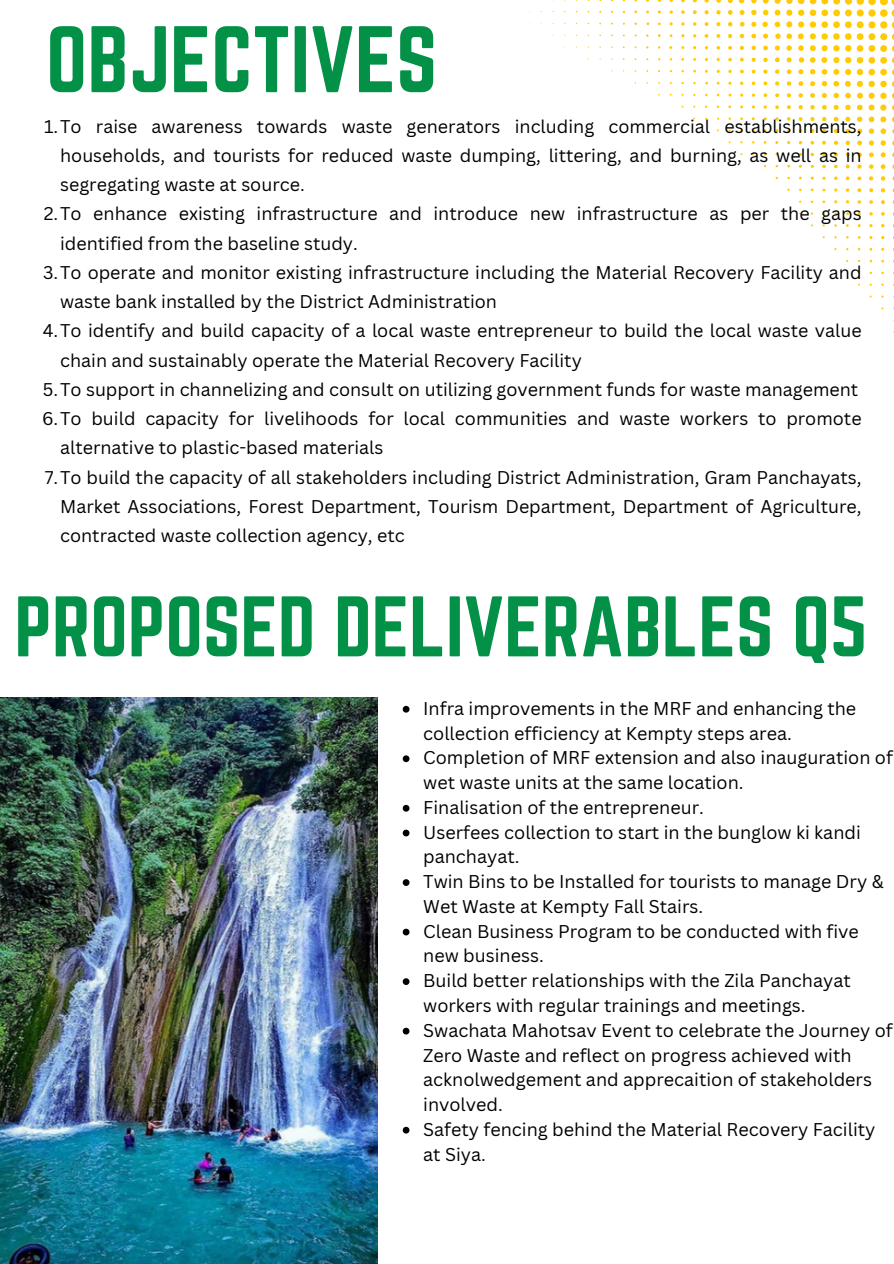
<style>
.page{position:relative;width:894px;height:1264px;background:#fff}
.page>*{position:absolute;margin:0;border:0;box-sizing:border-box;transform-origin:0 0}
.t1{font:82.5px "Norwester";color:#029147}
.t2{font:75px "Norwester";color:#029147}
.t3{font:18px/24.8px "Canva Sans";color:#000}
</style>
<div class="page">
<svg style="left:774px;top:0;width:6px;height:4px"></svg>
<svg style="left:762px;top:0;width:6px;height:4px"></svg>
<svg style="left:751px;top:0;width:5px;height:3px"></svg>
<svg style="left:738px;top:0;width:6px;height:3px"></svg>
<svg style="left:727px;top:0;width:5px;height:3px"></svg>
<svg style="left:774px;top:10px;width:6px;height:5px"></svg>
<svg style="left:763px;top:10px;width:5px;height:5px"></svg>
<svg style="left:751px;top:10px;width:5px;height:5px"></svg>
<svg style="left:739px;top:10px;width:5px;height:5px"></svg>
<svg style="left:727px;top:10px;width:5px;height:5px"></svg>
<svg style="left:716px;top:10px;width:4px;height:4px"></svg>
<svg style="left:704px;top:10px;width:4px;height:4px"></svg>
<svg style="left:692px;top:10px;width:4px;height:4px"></svg>
<svg style="left:681px;top:10px;width:3px;height:4px"></svg>
<svg style="left:774px;top:22px;width:6px;height:5px"></svg>
<svg style="left:762px;top:22px;width:5px;height:5px"></svg>
<svg style="left:751px;top:22px;width:5px;height:5px"></svg>
<svg style="left:739px;top:22px;width:5px;height:5px"></svg>
<svg style="left:728px;top:22px;width:4px;height:4px"></svg>
<svg style="left:716px;top:22px;width:4px;height:4px"></svg>
<svg style="left:704px;top:22px;width:4px;height:4px"></svg>
<svg style="left:693px;top:22px;width:3px;height:4px"></svg>
<svg style="left:681px;top:22px;width:3px;height:4px"></svg>
<svg style="left:775px;top:33px;width:5px;height:6px"></svg>
<svg style="left:763px;top:34px;width:4px;height:5px"></svg>
<svg style="left:751px;top:34px;width:4px;height:4px"></svg>
<svg style="left:739px;top:34px;width:5px;height:4px"></svg>
<svg style="left:728px;top:34px;width:4px;height:4px"></svg>
<svg style="left:716px;top:34px;width:4px;height:4px"></svg>
<svg style="left:704px;top:34px;width:4px;height:4px"></svg>
<svg style="left:774px;top:46px;width:5px;height:5px"></svg>
<svg style="left:763px;top:46px;width:4px;height:4px"></svg>
<svg style="left:751px;top:46px;width:4px;height:4px"></svg>
<svg style="left:739px;top:46px;width:4px;height:4px"></svg>
<svg style="left:728px;top:46px;width:3px;height:4px"></svg>
<svg style="left:775px;top:57px;width:4px;height:5px"></svg>
<svg style="left:763px;top:58px;width:4px;height:4px"></svg>
<svg style="left:751px;top:58px;width:4px;height:4px"></svg>
<svg style="left:740px;top:58px;width:3px;height:4px"></svg>
<svg style="left:786px;top:0;width:78px;height:75px"></svg>
<svg style="left:775px;top:69px;width:4px;height:5px"></svg>
<svg style="left:763px;top:70px;width:4px;height:4px"></svg>
<svg style="left:751px;top:70px;width:4px;height:3px"></svg>
<svg style="left:868px;top:0;width:25px;height:87px"></svg>
<svg style="left:856px;top:81px;width:6px;height:6px"></svg>
<svg style="left:845px;top:81px;width:5px;height:6px"></svg>
<svg style="left:833px;top:81px;width:5px;height:5px"></svg>
<svg style="left:821px;top:81px;width:5px;height:5px"></svg>
<svg style="left:810px;top:81px;width:4px;height:5px"></svg>
<svg style="left:798px;top:81px;width:5px;height:5px"></svg>
<svg style="left:786px;top:81px;width:5px;height:5px"></svg>
<svg style="left:775px;top:81px;width:4px;height:4px"></svg>
<svg style="left:763px;top:81px;width:4px;height:4px"></svg>
<svg style="left:751px;top:81px;width:4px;height:4px"></svg>
<svg style="left:868px;top:93px;width:6px;height:6px"></svg>
<svg style="left:857px;top:93px;width:5px;height:6px"></svg>
<svg style="left:845px;top:93px;width:5px;height:5px"></svg>
<svg style="left:833px;top:93px;width:5px;height:5px"></svg>
<svg style="left:821px;top:93px;width:5px;height:5px"></svg>
<svg style="left:810px;top:93px;width:4px;height:5px"></svg>
<svg style="left:798px;top:93px;width:4px;height:5px"></svg>
<svg style="left:786px;top:93px;width:4px;height:4px"></svg>
<svg style="left:775px;top:93px;width:3px;height:4px"></svg>
<svg style="left:763px;top:93px;width:4px;height:4px"></svg>
<svg style="left:751px;top:93px;width:4px;height:4px"></svg>
<svg style="left:868px;top:105px;width:6px;height:5px"></svg>
<svg style="left:857px;top:105px;width:5px;height:5px"></svg>
<svg style="left:845px;top:105px;width:5px;height:5px"></svg>
<svg style="left:833px;top:105px;width:5px;height:5px"></svg>
<svg style="left:822px;top:105px;width:4px;height:5px"></svg>
<svg style="left:810px;top:105px;width:4px;height:4px"></svg>
<svg style="left:798px;top:105px;width:4px;height:4px"></svg>
<svg style="left:787px;top:105px;width:3px;height:4px"></svg>
<svg style="left:775px;top:105px;width:3px;height:4px"></svg>
<svg style="left:880px;top:93px;width:13px;height:29px"></svg>
<svg style="left:868px;top:116px;width:6px;height:6px"></svg>
<svg style="left:857px;top:117px;width:5px;height:5px"></svg>
<svg style="left:845px;top:117px;width:5px;height:5px"></svg>
<svg style="left:833px;top:117px;width:5px;height:4px"></svg>
<svg style="left:822px;top:117px;width:4px;height:4px"></svg>
<svg style="left:810px;top:117px;width:4px;height:4px"></svg>
<svg style="left:798px;top:117px;width:4px;height:4px"></svg>
<svg style="left:787px;top:117px;width:3px;height:4px"></svg>
<svg style="left:880px;top:128px;width:5px;height:6px"></svg>
<svg style="left:868px;top:128px;width:5px;height:6px"></svg>
<svg style="left:857px;top:129px;width:4px;height:5px"></svg>
<svg style="left:845px;top:129px;width:4px;height:4px"></svg>
<svg style="left:833px;top:129px;width:5px;height:4px"></svg>
<svg style="left:822px;top:129px;width:4px;height:4px"></svg>
<svg style="left:810px;top:129px;width:4px;height:4px"></svg>
<svg style="left:798px;top:129px;width:4px;height:4px"></svg>
<svg style="left:880px;top:140px;width:5px;height:6px"></svg>
<svg style="left:868px;top:140px;width:5px;height:5px"></svg>
<svg style="left:857px;top:140px;width:4px;height:5px"></svg>
<svg style="left:845px;top:141px;width:4px;height:4px"></svg>
<svg style="left:834px;top:141px;width:3px;height:4px"></svg>
<svg style="left:822px;top:141px;width:3px;height:4px"></svg>
<svg style="left:880px;top:152px;width:5px;height:5px"></svg>
<svg style="left:869px;top:152px;width:4px;height:5px"></svg>
<svg style="left:857px;top:152px;width:4px;height:5px"></svg>
<svg style="left:845px;top:153px;width:4px;height:4px"></svg>
<svg style="left:834px;top:153px;width:3px;height:4px"></svg>
<svg style="left:880px;top:164px;width:5px;height:5px"></svg>
<svg style="left:869px;top:164px;width:4px;height:5px"></svg>
<svg style="left:857px;top:164px;width:4px;height:5px"></svg>
<svg style="left:845px;top:164px;width:4px;height:4px"></svg>
<svg style="left:880px;top:176px;width:5px;height:5px"></svg>
<svg style="left:869px;top:176px;width:3px;height:4px"></svg>
<svg style="left:857px;top:176px;width:4px;height:4px"></svg>
<svg style="left:845px;top:176px;width:4px;height:4px"></svg>
<svg style="left:834px;top:176px;width:3px;height:4px"></svg>
<svg style="left:880px;top:188px;width:4px;height:4px"></svg>
<svg style="left:869px;top:188px;width:3px;height:4px"></svg>
<svg style="left:857px;top:188px;width:4px;height:4px"></svg>
<svg style="left:845px;top:188px;width:4px;height:4px"></svg>
<svg style="left:834px;top:188px;width:3px;height:4px"></svg>
<svg style="left:881px;top:200px;width:3px;height:4px"></svg>
<svg style="left:869px;top:200px;width:3px;height:4px"></svg>
<svg style="left:881px;top:212px;width:3px;height:4px"></svg>
<img style="left:0;top:697px;width:377px;height:566px">
<svg style="left:402px;top:706px;width:7px;height:6px"></svg>
<svg style="left:402px;top:755px;width:7px;height:7px"></svg>
<svg style="left:402px;top:805px;width:7px;height:6px"></svg>
<svg style="left:402px;top:829px;width:7px;height:7px"></svg>
<svg style="left:402px;top:879px;width:7px;height:7px"></svg>
<svg style="left:402px;top:928px;width:7px;height:7px"></svg>
<svg style="left:402px;top:978px;width:7px;height:7px"></svg>
<svg style="left:402px;top:1027px;width:7px;height:7px"></svg>
<svg style="left:402px;top:1126px;width:7px;height:7px"></svg>
<p class="t1" style="left:46px;top:10px;width:392px">OBJECTIVES</p>
<p class="t3" style="left:60px;top:111px;width:802px;line-height:29.2px;text-align:justify;text-indent:-16px">1.To raise awareness towards waste generators including commercial establishments, households, and tourists for reduced waste dumping, littering, and burning, as well as in segregating waste at source.</p>
<p class="t3" style="left:60px;top:199px;width:802px;line-height:29.2px;text-indent:-16px">2.To enhance existing infrastructure and introduce new infrastructure as per the gaps identified from the baseline study.</p>
<p class="t3" style="left:60px;top:257px;width:802px;line-height:29.2px;text-indent:-17px">3.To operate and monitor existing infrastructure including the Material Recovery Facility and waste bank installed by the District Administration</p>
<p class="t3" style="left:60px;top:316px;width:802px;line-height:29.2px;text-indent:-17px">4.To identify and build capacity of a local waste entrepreneur to build the local waste value chain and sustainably operate the Material Recovery Facility</p>
<p class="t3" style="left:43px;top:376px;width:816px">5.To support in channelizing and consult on utilizing government funds for waste management</p>
<p class="t3" style="left:60px;top:403px;width:802px;line-height:29.2px;text-indent:-18px">6.To build capacity for livelihoods for local communities and waste workers to promote alternative to plastic-based materials</p>
<p class="t3" style="left:60px;top:462px;width:802px;line-height:29.2px;text-align:justify;text-indent:-15px">7.To build the capacity of all stakeholders including District Administration, Gram Panchayats, Market Associations, Forest Department, Tourism Department, Department of Agriculture, contracted waste collection agency, etc</p>
<h1 class="t2" style="left:14px;top:581px;width:854px">PROPOSED DELIVERABLES Q5</h1>
<p class="t3" style="left:423px;top:695px;width:434px">Infra improvements in the MRF and enhancing the collection efficiency at Kempty steps area.</p>
<p class="t3" style="left:423px;top:745px;width:471px">Completion of MRF extension and also inauguration of wet waste units at the same location.</p>
<p class="t3" style="left:423px;top:794px;width:282px">Finalisation of the entrepreneur.</p>
<p class="t3" style="left:423px;top:819px;width:439px">Userfees collection to start in the bunglow ki kandi panchayat.</p>
<p class="t3" style="left:423px;top:868px;width:462px">Twin Bins to be Installed for tourists to manage Dry &amp;<br>Wet Waste at Kempty Fall Stairs.</p>
<p class="t3" style="left:423px;top:918px;width:437px">Clean Business Program to be conducted with five new business.</p>
<p class="t3" style="left:423px;top:967px;width:429px">Build better relationships with the Zila Panchayat workers with regular trainings and meetings.</p>
<p class="t3" style="left:423px;top:1017px;width:471px">Swachata Mahotsav Event to celebrate the Journey of Zero Waste and reflect on progress achieved with acknolwedgement and apprecaition of stakeholders involved.</p>
<p class="t3" style="left:423px;top:1116px;width:453px">Safety fencing behind the Material Recovery Facility at Siya.</p>
</div>
